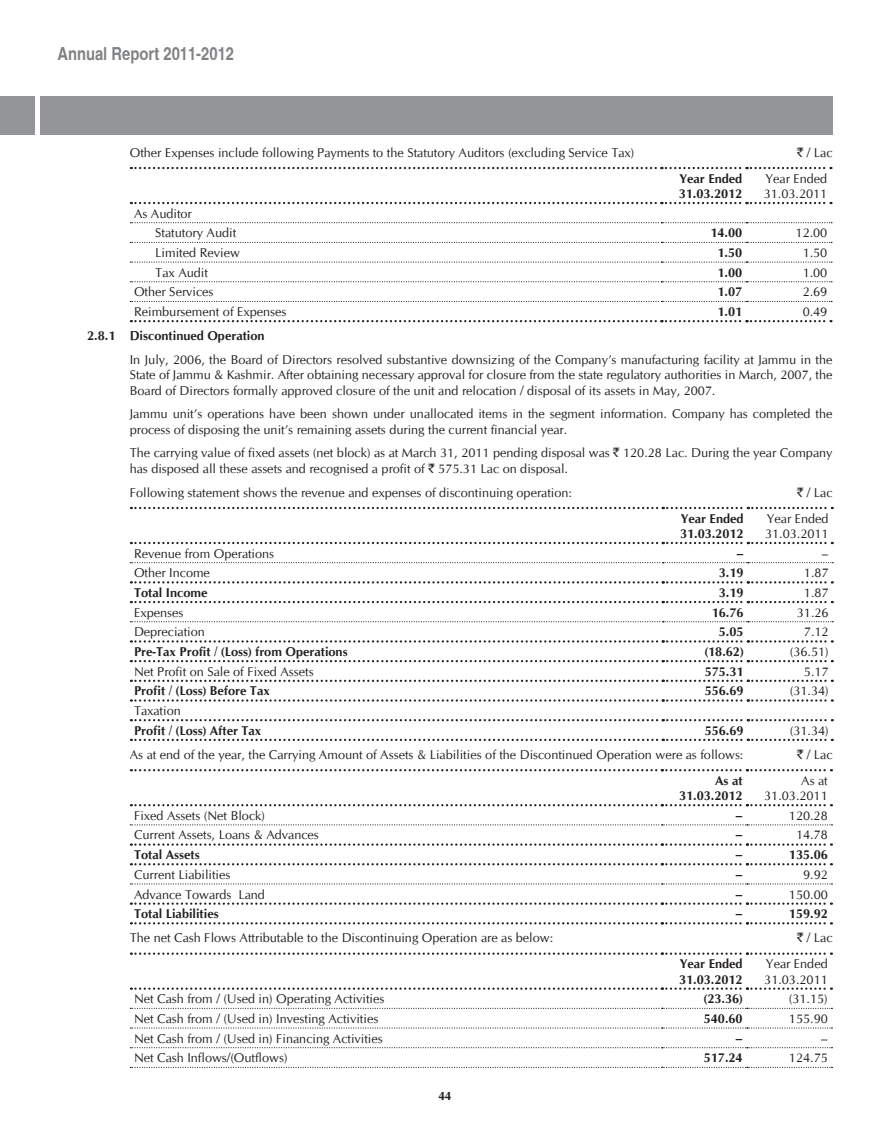
<style>
.page{position:relative;width:890px;height:1133px;background:#fff}
.page>*{position:absolute;margin:0;border:0;box-sizing:border-box;transform-origin:0 0}
.t1{font:700 condensed 18px "Helvetica";color:#808285}
.Body_Text{font:12.75px/15.3px "CG Omega";color:#231f20}
.Body_Text-2{font:700 12.75px/15.3px "CG Omega";color:#231f20;text-align:right}
.t2{font:700 12px "CG Omega";color:#231f20}
.s1{font-family:"Rupee Foradian"}
</style>
<div class="page">
<div style="left:0;top:96px;width:832px;height:38px;background:#939598"></div>
<div style="left:35px;top:92px;width:5px;height:47px;background:#fff"></div>
<svg style="left:131px;top:167px;width:700px;height:2px"></svg>
<svg style="left:131px;top:202px;width:700px;height:2px"></svg>
<svg style="left:131px;top:320px;width:700px;height:2px"></svg>
<svg style="left:130px;top:222px;width:701px;height:1px"></svg>
<svg style="left:130px;top:242px;width:701px;height:1px"></svg>
<svg style="left:130px;top:261px;width:701px;height:1px"></svg>
<svg style="left:130px;top:281px;width:701px;height:1px"></svg>
<svg style="left:130px;top:301px;width:701px;height:1px"></svg>
<svg style="left:130px;top:562px;width:703px;height:1px"></svg>
<svg style="left:130px;top:621px;width:703px;height:1px"></svg>
<svg style="left:131px;top:507px;width:701px;height:2px"></svg>
<svg style="left:131px;top:542px;width:701px;height:2px"></svg>
<svg style="left:131px;top:581px;width:701px;height:2px"></svg>
<svg style="left:131px;top:601px;width:701px;height:2px"></svg>
<svg style="left:131px;top:640px;width:701px;height:2px"></svg>
<svg style="left:131px;top:660px;width:701px;height:2px"></svg>
<svg style="left:131px;top:679px;width:701px;height:2px"></svg>
<svg style="left:131px;top:699px;width:701px;height:2px"></svg>
<svg style="left:131px;top:719px;width:701px;height:2px"></svg>
<svg style="left:131px;top:738px;width:701px;height:2px"></svg>
<svg style="left:131px;top:769px;width:700px;height:2px"></svg>
<svg style="left:131px;top:863px;width:700px;height:2px"></svg>
<svg style="left:131px;top:902px;width:700px;height:2px"></svg>
<svg style="left:131px;top:922px;width:700px;height:2px"></svg>
<svg style="left:130px;top:824px;width:702px;height:1px"></svg>
<svg style="left:131px;top:804px;width:700px;height:2px"></svg>
<svg style="left:131px;top:843px;width:700px;height:2px"></svg>
<svg style="left:130px;top:883px;width:702px;height:1px"></svg>
<svg style="left:131px;top:952px;width:700px;height:2px"></svg>
<svg style="left:131px;top:987px;width:700px;height:2px"></svg>
<svg style="left:130px;top:1007px;width:702px;height:1px"></svg>
<svg style="left:130px;top:1027px;width:702px;height:1px"></svg>
<svg style="left:130px;top:1047px;width:702px;height:1px"></svg>
<svg style="left:130px;top:1066px;width:702px;height:1px"></svg>
<h1 class="t1" style="left:57px;top:43px;width:178px">Annual Report 2011-2012</h1>
<p class="Body_Text" style="left:130px;top:145px;width:506px">Other Expenses include following Payments to the Statutory Auditors (excluding Service Tax)</p>
<p class="Body_Text" style="left:796px;top:145px;width:37px"><span class="s1">`</span> / Lac</p>
<p class="Body_Text-2" style="left:679px;top:170px;width:64px">Year Ended</p>
<p class="Body_Text-2" style="left:678px;top:186px;width:65px">31.03.2012</p>
<p class="Body_Text" style="left:765px;top:171px;width:63px">Year Ended</p>
<p class="Body_Text" style="left:763px;top:186px;width:65px">31.03.2011</p>
<p class="Body_Text" style="left:134px;top:206px;width:59px">As Auditor</p>
<p class="Body_Text" style="left:155px;top:225px;width:82px">Statutory Audit</p>
<p class="Body_Text-2" style="left:710px;top:225px;width:33px">14.00</p>
<p class="Body_Text" style="left:795px;top:225px;width:33px">12.00</p>
<p class="Body_Text" style="left:155px;top:245px;width:86px">Limited Review</p>
<p class="Body_Text-2" style="left:717px;top:245px;width:26px">1.50</p>
<p class="Body_Text" style="left:802px;top:245px;width:26px">1.50</p>
<p class="Body_Text" style="left:155px;top:265px;width:54px">Tax Audit</p>
<p class="Body_Text-2" style="left:717px;top:264px;width:26px">1.00</p>
<p class="Body_Text" style="left:802px;top:265px;width:26px">1.00</p>
<p class="Body_Text" style="left:134px;top:284px;width:81px">Other Services</p>
<p class="Body_Text-2" style="left:717px;top:284px;width:26px">1.07</p>
<p class="Body_Text" style="left:802px;top:284px;width:26px">2.69</p>
<p class="Body_Text" style="left:134px;top:304px;width:154px">Reimbursement of Expenses</p>
<p class="Body_Text-2" style="left:717px;top:304px;width:26px">1.01</p>
<p class="Body_Text" style="left:802px;top:304px;width:26px">0.49</p>
<p class="Body_Text-2" style="left:87px;top:328px;width:179px">2.8.1 Discontinued Operation</p>
<p class="Body_Text" style="left:130px;top:352px;width:704px;text-align:justify">In July, 2006, the Board of Directors resolved substantive downsizing of the Company’s manufacturing facility at Jammu in the State of Jammu &amp; Kashmir. After obtaining necessary approval for closure from the state regulatory authorities in March, 2007, the Board of Directors formally approved closure of the unit and relocation / disposal of its assets in May, 2007.</p>
<p class="Body_Text" style="left:130px;top:406px;width:704px">Jammu unit’s operations have been shown under unallocated items in the segment information. Company has completed the process of disposing the unit’s remaining assets during the current financial year.</p>
<p class="Body_Text" style="left:130px;top:445px;width:704px">The carrying value of fixed assets (net block) as at March 31, 2011 pending disposal was <span class="s1">`</span> 120.28 Lac. During the year Company has disposed all these assets and recognised a profit of <span class="s1">`</span> 575.31 Lac on disposal.</p>
<p class="Body_Text" style="left:130px;top:484px;width:443px">Following statement shows the revenue and expenses of discontinuing operation:</p>
<p class="Body_Text" style="left:796px;top:484px;width:37px"><span class="s1">`</span> / Lac</p>
<p class="Body_Text-2" style="left:680px;top:510px;width:64px">Year Ended</p>
<p class="Body_Text-2" style="left:679px;top:526px;width:65px">31.03.2012</p>
<p class="Body_Text" style="left:766px;top:510px;width:63px">Year Ended</p>
<p class="Body_Text" style="left:764px;top:526px;width:65px">31.03.2011</p>
<p class="Body_Text" style="left:134px;top:545px;width:142px">Revenue from Operations</p>
<p class="Body_Text-2" style="left:736px;top:545px;width:9px">–</p>
<p class="Body_Text" style="left:821px;top:545px;width:9px">–</p>
<p class="Body_Text" style="left:134px;top:565px;width:77px">Other Income</p>
<p class="Body_Text-2" style="left:718px;top:565px;width:26px">3.19</p>
<p class="Body_Text" style="left:803px;top:565px;width:26px">1.87</p>
<p class="Body_Text-2" style="left:134px;top:585px;width:75px">Total I ncome</p>
<p class="Body_Text-2" style="left:718px;top:585px;width:26px">3.19</p>
<p class="Body_Text" style="left:803px;top:585px;width:26px">1.87</p>
<p class="Body_Text" style="left:134px;top:604px;width:51px">Expenses</p>
<p class="Body_Text-2" style="left:711px;top:604px;width:33px">16.76</p>
<p class="Body_Text" style="left:796px;top:604px;width:33px">31.26</p>
<p class="Body_Text" style="left:134px;top:624px;width:72px">Depreciation</p>
<p class="Body_Text-2" style="left:718px;top:624px;width:26px">5.05</p>
<p class="Body_Text" style="left:803px;top:624px;width:26px">7.12</p>
<p class="Body_Text-2" style="left:134px;top:644px;width:215px">Pre-Tax Profit / (Loss) from Operations</p>
<p class="Body_Text-2" style="left:704px;top:644px;width:40px">(18.62)</p>
<p class="Body_Text" style="left:789px;top:644px;width:40px">(36.51)</p>
<p class="Body_Text" style="left:134px;top:663px;width:181px">Net Profit on Sale of Fixed Assets</p>
<p class="Body_Text-2" style="left:704px;top:663px;width:40px">575.31</p>
<p class="Body_Text" style="left:803px;top:663px;width:26px">5.17</p>
<p class="Body_Text-2" style="left:134px;top:683px;width:137px">Profit / (Loss) Before Tax</p>
<p class="Body_Text-2" style="left:704px;top:683px;width:40px">556.69</p>
<p class="Body_Text" style="left:789px;top:683px;width:40px">(31.34)</p>
<p class="Body_Text" style="left:134px;top:703px;width:48px">Taxation</p>
<p class="Body_Text-2" style="left:134px;top:722px;width:129px">Profit / (Loss) After Tax</p>
<p class="Body_Text-2" style="left:704px;top:722px;width:40px">556.69</p>
<p class="Body_Text" style="left:789px;top:722px;width:40px">(31.34)</p>
<p class="Body_Text" style="left:130px;top:746px;width:615px">As at end of the year, the Carrying Amount of Assets &amp; Liabilities of the Discontinued Operation were as follows:</p>
<p class="Body_Text" style="left:796px;top:746px;width:37px"><span class="s1">`</span> / Lac</p>
<p class="Body_Text-2" style="left:679px;top:772px;width:65px">As at<br>31.03.2012</p>
<p class="Body_Text" style="left:764px;top:772px;width:65px;text-align:right">As at<br>31.03.2011</p>
<p class="Body_Text" style="left:134px;top:807px;width:132px">Fixed Assets (Net Block)</p>
<p class="Body_Text-2" style="left:735px;top:807px;width:9px">–</p>
<p class="Body_Text" style="left:788px;top:807px;width:40px">120.28</p>
<p class="Body_Text" style="left:134px;top:827px;width:186px">Current Assets, Loans &amp; Advances</p>
<p class="Body_Text-2" style="left:735px;top:827px;width:9px">–</p>
<p class="Body_Text" style="left:795px;top:827px;width:33px">14.78</p>
<p class="Body_Text-2" style="left:134px;top:847px;width:67px">Total Assets</p>
<p class="Body_Text-2" style="left:735px;top:847px;width:9px">–</p>
<p class="Body_Text-2" style="left:788px;top:847px;width:40px">135.06</p>
<p class="Body_Text" style="left:134px;top:866px;width:98px">Current Liabilities</p>
<p class="Body_Text-2" style="left:735px;top:866px;width:9px">–</p>
<p class="Body_Text" style="left:802px;top:866px;width:26px">9.92</p>
<p class="Body_Text" style="left:134px;top:886px;width:132px">Advance Towards Land</p>
<p class="Body_Text-2" style="left:735px;top:886px;width:9px">–</p>
<p class="Body_Text" style="left:788px;top:886px;width:40px">150.00</p>
<p class="Body_Text-2" style="left:134px;top:906px;width:86px">Total Liabilities</p>
<p class="Body_Text-2" style="left:735px;top:906px;width:9px">–</p>
<p class="Body_Text-2" style="left:788px;top:906px;width:40px">159.92</p>
<p class="Body_Text" style="left:130px;top:930px;width:425px">The net Cash Flows Attributable to the Discontinuing Operation are as below:</p>
<p class="Body_Text" style="left:796px;top:930px;width:37px"><span class="s1">`</span> / Lac</p>
<p class="Body_Text-2" style="left:679px;top:956px;width:64px">Year Ended</p>
<p class="Body_Text-2" style="left:679px;top:971px;width:65px">31.03.2012</p>
<p class="Body_Text" style="left:765px;top:956px;width:63px">Year Ended</p>
<p class="Body_Text" style="left:764px;top:971px;width:65px">31.03.2011</p>
<p class="Body_Text" style="left:134px;top:991px;width:252px">Net Cash from / (Used in) Operating Activities</p>
<p class="Body_Text-2" style="left:703px;top:991px;width:40px">(23.36)</p>
<p class="Body_Text" style="left:788px;top:991px;width:40px">(31.15)</p>
<p class="Body_Text" style="left:134px;top:1010px;width:246px">Net Cash from / (Used in) Investing Activities</p>
<p class="Body_Text-2" style="left:703px;top:1010px;width:40px">540.60</p>
<p class="Body_Text" style="left:788px;top:1010px;width:40px">155.90</p>
<p class="Body_Text" style="left:134px;top:1030px;width:250px">Net Cash from / (Used in) Financing Activities</p>
<p class="Body_Text-2" style="left:735px;top:1030px;width:9px">–</p>
<p class="Body_Text" style="left:820px;top:1030px;width:9px">–</p>
<p class="Body_Text" style="left:134px;top:1050px;width:155px">Net Cash Inflows/(Outflows)</p>
<p class="Body_Text-2" style="left:703px;top:1050px;width:40px">517.24</p>
<p class="Body_Text" style="left:788px;top:1050px;width:40px">124.75</p>
<p class="t2" style="left:438px;top:1088px;width:15px">44</p>
</div>
